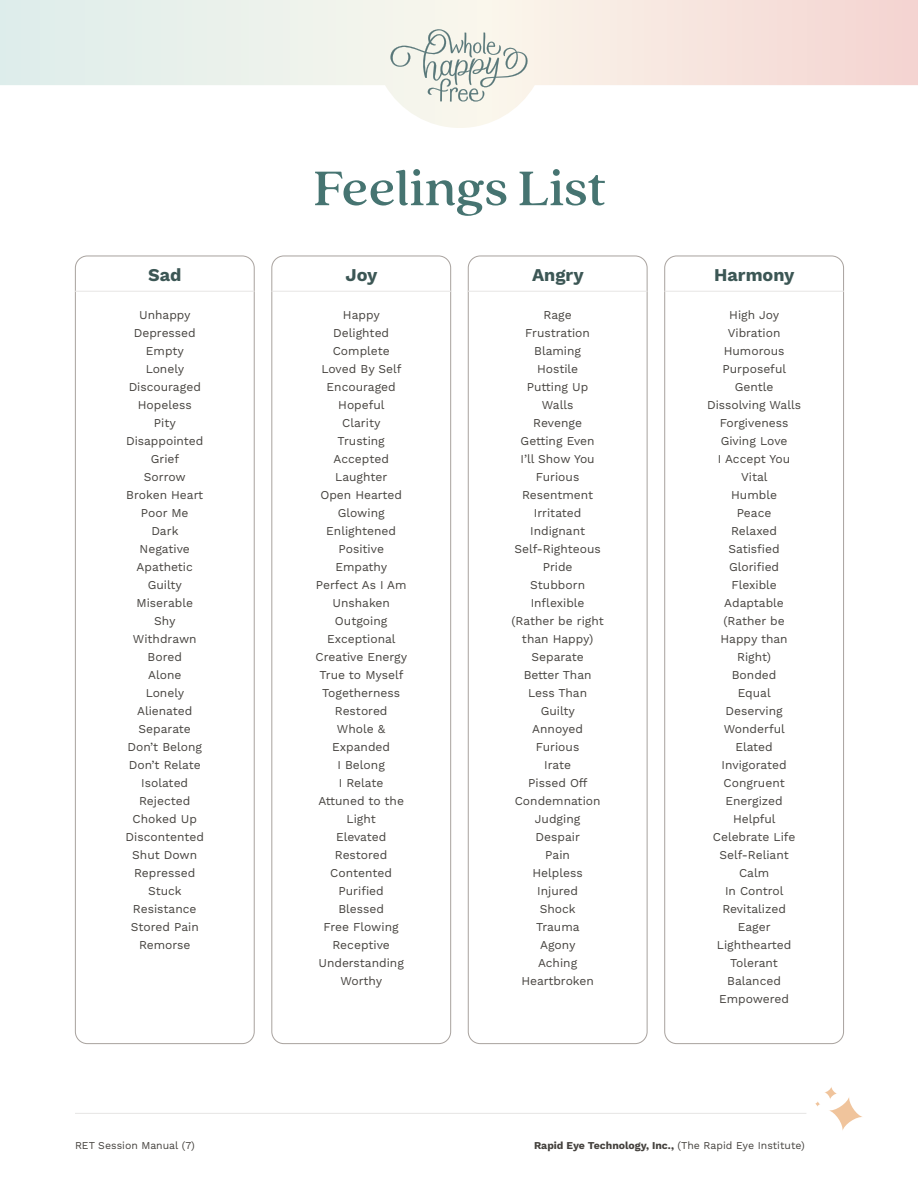
<style>
.page{position:relative;width:918px;height:1188px;background:#fff}
.page>*{position:absolute;margin:0;border:0;box-sizing:border-box;transform-origin:0 0}
.t1{font:500 54px "Quincy CF";color:#467471}
.t2{font:700 18px "Work Sans";color:#3c5755}
.t3{font:12px/18px "Work Sans";color:#45423e;text-align:center}
.t4{font:700 10.5px "Work Sans";color:#44413d}
.t5{font:10.5px "Work Sans";color:#44413d}
.s1{font-weight:400}
</style>
<div class="page">
<svg style="left:0;top:0;width:918px;height:128px"></svg>
<svg style="left:390px;top:29px;width:138px;height:73px;background:#dfe2da"></svg>
<hr style="left:75px;top:1113px;width:731px;height:1px;background:#e7e5e4">
<svg style="left:828px;top:1096px;width:35px;height:35px"></svg>
<svg style="left:824px;top:1086px;width:13px;height:14px"></svg>
<svg style="left:815px;top:1101px;width:5px;height:6px"></svg>
<div style="left:75px;top:256px;width:180px;height:788px;border:1px solid #a8a29e;border-radius:12px"></div>
<div style="left:271px;top:256px;width:180px;height:788px;border:1px solid #a8a29e;border-radius:12px"></div>
<div style="left:468px;top:256px;width:179px;height:788px;border:1px solid #a8a29e;border-radius:12px"></div>
<div style="left:664px;top:256px;width:180px;height:788px;border:1px solid #a8a29e;border-radius:12px"></div>
<hr style="left:75px;top:291px;width:180px;height:1px;background:#e7e5e4">
<hr style="left:271px;top:291px;width:180px;height:1px;background:#e7e5e4">
<hr style="left:468px;top:291px;width:179px;height:1px;background:#e7e5e4">
<hr style="left:664px;top:291px;width:180px;height:1px;background:#e7e5e4">
<h1 class="t1" style="left:313px;top:150px;width:294px">Feelings List</h1>
<h2 class="t2" style="left:148px;top:264px;width:35px">Sad</h2>
<h2 class="t2" style="left:346px;top:264px;width:33px">Joy</h2>
<h2 class="t2" style="left:532px;top:264px;width:53px">Angry</h2>
<h2 class="t2" style="left:714px;top:264px;width:82px">Harmony</h2>
<p class="t3" style="left:126px;top:306px;width:80px">Unhappy<br>Depressed<br>Empty<br>Lonely<br>Discouraged<br>Hopeless<br>Pity<br>Disappointed<br>Grief<br>Sorrow<br>Broken Heart<br>Poor Me<br>Dark<br>Negative<br>Apathetic<br>Guilty<br>Miserable<br>Shy<br>Withdrawn<br>Bored<br>Alone<br>Lonely<br>Alienated<br>Separate<br>Don’t Belong<br>Don’t Relate<br>Isolated<br>Rejected<br>Choked Up<br>Discontented<br>Shut Down<br>Repressed<br>Stuck<br>Resistance<br>Stored Pain<br>Remorse</p>
<p class="t3" style="left:316px;top:306px;width:93px">Happy<br>Delighted<br>Complete<br>Loved By Self<br>Encouraged<br>Hopeful<br>Clarity<br>Trusting<br>Accepted<br>Laughter<br>Open Hearted<br>Glowing<br>Enlightened<br>Positive<br>Empathy<br>Perfect As I Am<br>Unshaken<br>Outgoing<br>Exceptional<br>Creative Energy<br>True to Myself<br>Togetherness<br>Restored<br>Whole &amp;<br>Expanded<br>I Belong<br>I Relate<br>Attuned to the<br>Light<br>Elevated<br>Restored<br>Contented<br>Purified<br>Blessed<br>Free Flowing<br>Receptive<br>Understanding<br>Worthy</p>
<p class="t3" style="left:511px;top:306px;width:94px">Rage<br>Frustration<br>Blaming<br>Hostile<br>Putting Up<br>Walls<br>Revenge<br>Getting Even<br>I’ll Show You<br>Furious<br>Resentment<br>Irritated<br>Indignant<br>Self-Righteous<br>Pride<br>Stubborn<br>Inflexible (Rather be right than Happy)<br>Separate<br>Better Than<br>Less Than<br>Guilty<br>Annoyed<br>Furious<br>Irate<br>Pissed Off<br>Condemnation<br>Judging<br>Despair<br>Pain<br>Helpless<br>Injured<br>Shock<br>Trauma<br>Agony<br>Aching<br>Heartbroken</p>
<p class="t3" style="left:707px;top:306px;width:95px">High Joy<br>Vibration<br>Humorous<br>Purposeful<br>Gentle<br>Dissolving Walls<br>Forgiveness<br>Giving Love<br>I Accept You<br>Vital<br>Humble<br>Peace<br>Relaxed<br>Satisfied<br>Glorified<br>Flexible<br>Adaptable (Rather be<br>Happy than<br>Right)<br>Bonded<br>Equal<br>Deserving<br>Wonderful<br>Elated<br>Invigorated<br>Congruent<br>Energized<br>Helpful<br>Celebrate Life<br>Self-Reliant<br>Calm<br>In Control<br>Revitalized<br>Eager<br>Lighthearted<br>Tolerant<br>Balanced<br>Empowered</p>
<p class="t5" style="left:75px;top:1140px;width:121px">RET Session Manual (7)</p>
<p class="t4" style="left:534px;top:1140px;width:272px">Rapid Eye Technology, Inc., <span class="s1">(The Rapid Eye Institute)</span></p>
</div>
